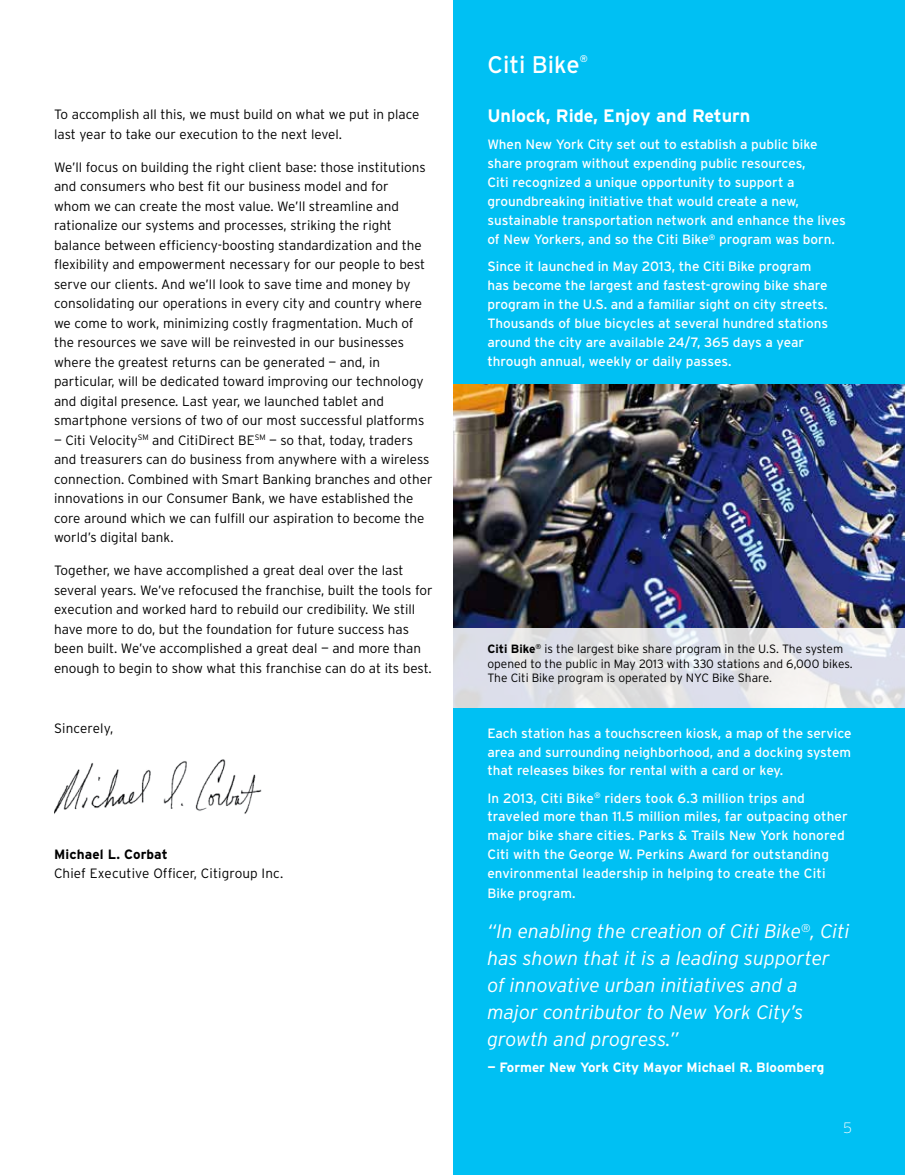
<style>
.page{position:relative;width:905px;height:1175px;background:#fff}
.page>*{position:absolute;margin:0;border:0;box-sizing:border-box;transform-origin:0 0}
.t1{font:24px "Interstate";color:#fff}
.t2{font:italic 300 19.5px/27px "Interstate";color:#fff}
.t3{font:700 18px "Interstate";color:#fff}
.t4{font:200 15px "Interstate";color:#fff}
.t5{font:300 13.5px/19.5px "Interstate";color:#000}
.t6{font:13.5px/18.9px "Interstate";color:#fff}
.t7{font:700 13.5px "Interstate";color:#fff}
.t8{font:700 13.5px "Interstate";letter-spacing:.01em;color:#000}
.t9{font:300 12px/14.2px "Interstate";color:#000}
.t10{font:9.6px "Interstate";color:#fff}
.s1{font-weight:700}
</style>
<div class="page">
<img style="left:54px;top:759px;width:208px;height:55px">
<div style="left:454px;top:0;width:450px;height:1174px;background:#00c0f3"></div>
<img style="left:454px;top:384px;width:450px;height:244px">
<svg style="left:453px;top:628px;width:451px;height:79px;background:#e2e3e8"></svg>
<p class="t5" style="left:54px;top:104px;width:367px">To accomplish all this, we must build on what we put in place last year to take our execution to the next level.</p>
<p class="t5" style="left:54px;top:157px;width:373px">We’ll focus on building the right client base: those institutions and consumers who best fit our business model and for whom we can create the most value. We’ll streamline and rationalize our systems and processes, striking the right balance between efficiency-boosting standardization and the flexibility and empowerment necessary for our people to best serve our clients. And we’ll look to save time and money by consolidating our operations in every city and country where we come to work, minimizing costly fragmentation. Much of the resources we save will be reinvested in our businesses where the greatest returns can be generated — and, in particular, will be dedicated toward improving our technology and digital presence. Last year, we launched tablet and smartphone versions of two of our most successful platforms</p>
<p class="t5" style="left:54px;top:430px;width:380px">— Citi Velocity<sup>SM</sup> and CitiDirect BE<sup>SM</sup> — so that, today, traders and treasurers can do business from anywhere with a wireless connection. Combined with Smart Banking branches and other innovations in our Consumer Bank, we have established the core around which we can fulfill our aspiration to become the world’s digital bank.</p>
<p class="t5" style="left:54px;top:560px;width:380px">Together, we have accomplished a great deal over the last several years. We’ve refocused the franchise, built the tools for execution and worked hard to rebuild our credibility. We still have more to do, but the foundation for future success has been built. We’ve accomplished a great deal — and more than enough to begin to show what this franchise can do at its best.</p>
<p class="t5" style="left:54px;top:718px;width:61px">Sincerely,</p>
<p class="t8" style="left:54px;top:846px;width:115px">Michael L. Corbat</p>
<p class="t5" style="left:54px;top:863px;width:231px">Chief Executive Officer, Citigroup Inc.</p>
<h1 class="t1" style="left:487px;top:50px;width:94px">Citi Bike</h1>
<p class="t10" style="left:579px;top:52px;width:10px">®</p>
<h3 class="t3" style="left:487px;top:105px;width:265px">Unlock, Ride, Enjoy and Return</h3>
<p class="t6" style="left:487px;top:135px;width:360px">When New York City set out to establish a public bike share program without expending public resources,<br>Citi recognized a unique opportunity to support a groundbreaking initiative that would create a new, sustainable transportation network and enhance the lives of New Yorkers, and so the Citi Bike<sup>®</sup> program was born.</p>
<p class="t6" style="left:487px;top:257px;width:342px">Since it launched in May 2013, the Citi Bike program has become the largest and fastest-growing bike share program in the U.S. and a familiar sight on city streets.<br>Thousands of blue bicycles at several hundred stations around the city are available 24/7, 365 days a year through annual, weekly or daily passes.</p>
<p class="t9" style="left:487px;top:642px;width:367px"><span class="s1">Citi Bike</span><sup>®</sup> is the largest bike share program in the U.S. The system opened to the public in May 2013 with 330 stations and 6,000 bikes.<br>The Citi Bike program is operated by NYC Bike Share.</p>
<p class="t6" style="left:487px;top:723px;width:366px;text-align:justify">Each station has a touchscreen kiosk, a map of the service area and surrounding neighborhood, and a docking system that releases bikes for rental with a card or key.</p>
<p class="t6" style="left:487px;top:788px;width:362px">In 2013, Citi Bike<sup>®</sup> riders took 6.3 million trips and traveled more than 11.5 million miles, far outpacing other major bike share cities. Parks &amp; Trails New York honored Citi with the George W. Perkins Award for outstanding environmental leadership in helping to create the Citi Bike program.</p>
<h2 class="t2" style="left:487px;top:917px;width:364px">“In enabling the creation of Citi Bike<sup>®</sup>, Citi has shown that it is a leading supporter of innovative urban initiatives and a major contributor to New York City’s growth and progress.”</h2>
<p class="t7" style="left:487px;top:1059px;width:338px">— Former New York City Mayor Michael R. Bloomberg</p>
<p class="t4" style="left:843px;top:1118px;width:10px">5</p>
</div>
